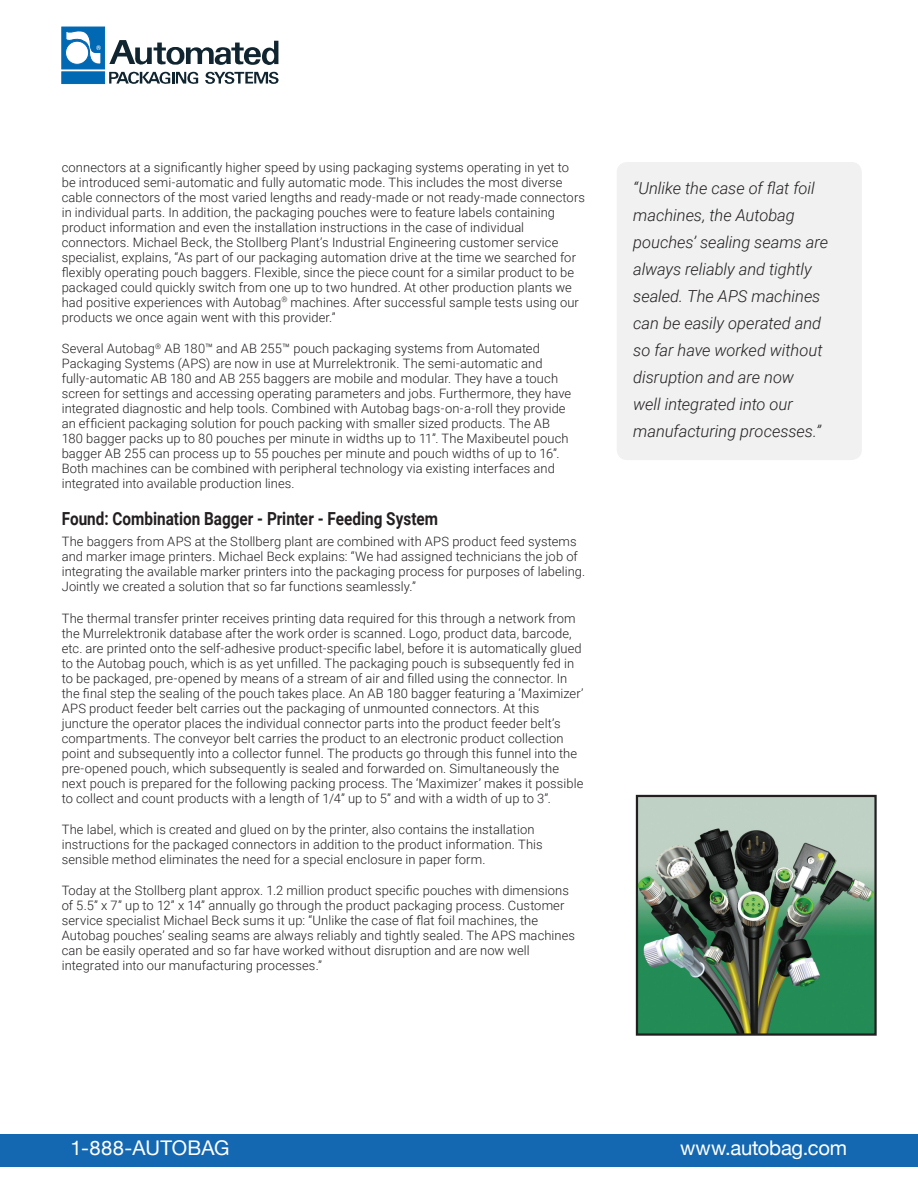
<style>
.page{position:relative;width:918px;height:1188px;background:#fff}
.page>*{position:absolute;margin:0;border:0;box-sizing:border-box;transform-origin:0 0}
.t1{font:20.25px "Helvetica Neue";letter-spacing:-.01em;color:#fff}
.t2{font:20.25px "Helvetica Neue";letter-spacing:.01em;color:#fff}
.subhead{font:700 18px "Roboto";color:#231f20;scale:.85 1}
.Pull_quote{font:italic 300 16.5px/27px "Roboto";letter-spacing:-.005em;color:#231f20}
.body_copy{font:300 12.9px/15px "Roboto";letter-spacing:.005em;color:#231f20}
</style>
<div class="page">
<svg style="left:205px;top:72px;width:74px;height:12px"></svg>
<svg style="left:109px;top:71px;width:90px;height:13px"></svg>
<svg style="left:109px;top:40px;width:169px;height:25px"></svg>
<div style="left:62px;top:27px;width:43px;height:42px;background:#0168b3"></div>
<div style="left:62px;top:72px;width:43px;height:12px;background:#0168b3"></div>
<div style="left:65px;top:41px;width:24px;height:23px;border:1px solid #0168b3;border-radius:50%"></div>
<svg style="left:66px;top:31px;width:35px;height:34px"></svg>
<div style="left:0;top:1134px;width:918px;height:33px;background:#1468b2"></div>
<div style="left:617px;top:162px;width:245px;height:298px;background:#f1f1f1;border-radius:10px"></div>
<img style="left:639px;top:798px;width:235px;height:235px">
<div style="left:636px;top:795px;width:241px;height:241px;border:2px solid #231f20"></div>
<p class="body_copy" style="left:62px;top:159px;width:525px">connectors at a significantly higher speed by using packaging systems operating in yet to be introduced semi-automatic and fully automatic mode. This includes the most diverse cable connectors of the most varied lengths and ready-made or not ready-made connectors in individual parts. In addition, the packaging pouches were to feature labels containing product information and even the installation instructions in the case of individual connectors. Michael Beck, the Stollberg Plant’s Industrial Engineering customer service specialist, explains, “As part of our packaging automation drive at the time we searched for flexibly operating pouch baggers. Flexible, since the piece count for a similar product to be packaged could quickly switch from one up to two hundred. At other production plants we had positive experiences with Autobag<sup>®</sup> machines. After successful sample tests using our products we once again went with this provider.”</p>
<p class="body_copy" style="left:62px;top:340px;width:511px">Several Autobag<sup>®</sup> AB 180™ and AB 255™ pouch packaging systems from Automated Packaging Systems (APS) are now in use at Murrelektronik. The semi-automatic and fully-automatic AB 180 and AB 255 baggers are mobile and modular. They have a touch screen for settings and accessing operating parameters and jobs. Furthermore, they have integrated diagnostic and help tools. Combined with Autobag bags-on-a-roll they provide an efficient packaging solution for pouch packing with smaller sized products. The AB 180 bagger packs up to 80 pouches per minute in widths up to 11”. The Maxibeutel pouch bagger AB 255 can process up to 55 pouches per minute and pouch widths of up to 16”.<br>Both machines can be combined with peripheral technology via existing interfaces and integrated into available production lines.</p>
<p class="subhead" style="left:62px;top:506px;width:444px">Found: Combination Bagger - Printer - Feeding System</p>
<p class="body_copy" style="left:62px;top:534px;width:525px">The baggers from APS at the Stollberg plant are combined with APS product feed systems and marker image printers. Michael Beck explains: “We had assigned technicians the job of integrating the available marker printers into the packaging process for purposes of labeling.<br>Jointly we created a solution that so far functions seamlessly.”</p>
<p class="body_copy" style="left:62px;top:610px;width:523px">The thermal transfer printer receives printing data required for this through a network from the Murrelektronik database after the work order is scanned. Logo, product data, barcode, etc. are printed onto the self-adhesive product-specific label, before it is automatically glued to the Autobag pouch, which is as yet unfilled. The packaging pouch is subsequently fed in to be packaged, pre-opened by means of a stream of air and filled using the connector. In the final step the sealing of the pouch takes place. An AB 180 bagger featuring a ‘Maximizer’ APS product feeder belt carries out the packaging of unmounted connectors. At this juncture the operator places the individual connector parts into the product feeder belt’s compartments. The conveyor belt carries the product to an electronic product collection point and subsequently into a collector funnel. The products go through this funnel into the pre-opened pouch, which subsequently is sealed and forwarded on. Simultaneously the next pouch is prepared for the following packing process. The ‘Maximizer’ makes it possible to collect and count products with a length of 1/4” up to 5” and with a width of up to 3”.</p>
<p class="body_copy" style="left:62px;top:821px;width:482px">The label, which is created and glued on by the printer, also contains the installation instructions for the packaged connectors in addition to the product information. This sensible method eliminates the need for a special enclosure in paper form.</p>
<p class="body_copy" style="left:62px;top:882px;width:515px">Today at the Stollberg plant approx. 1.2 million product specific pouches with dimensions of 5.5” x 7” up to 12” x 14” annually go through the product packaging process. Customer service specialist Michael Beck sums it up: “Unlike the case of flat foil machines, the Autobag pouches’ sealing seams are always reliably and tightly sealed. The APS machines can be easily operated and so far have worked without disruption and are now well integrated into our manufacturing processes.”</p>
<p class="Pull_quote" style="left:633px;top:174px;width:196px">“Unlike the case of flat foil machines, the Autobag pouches’ sealing seams are always reliably and tightly sealed. The APS machines can be easily operated and so far have worked without disruption and are now<br>well integrated into our manufacturing processes.”</p>
<h1 class="t2" style="left:71px;top:1133px;width:160px">1-888-AUTOBAG</h1>
<h1 class="t1" style="left:680px;top:1133px;width:169px">www.autobag.com</h1>
</div>
